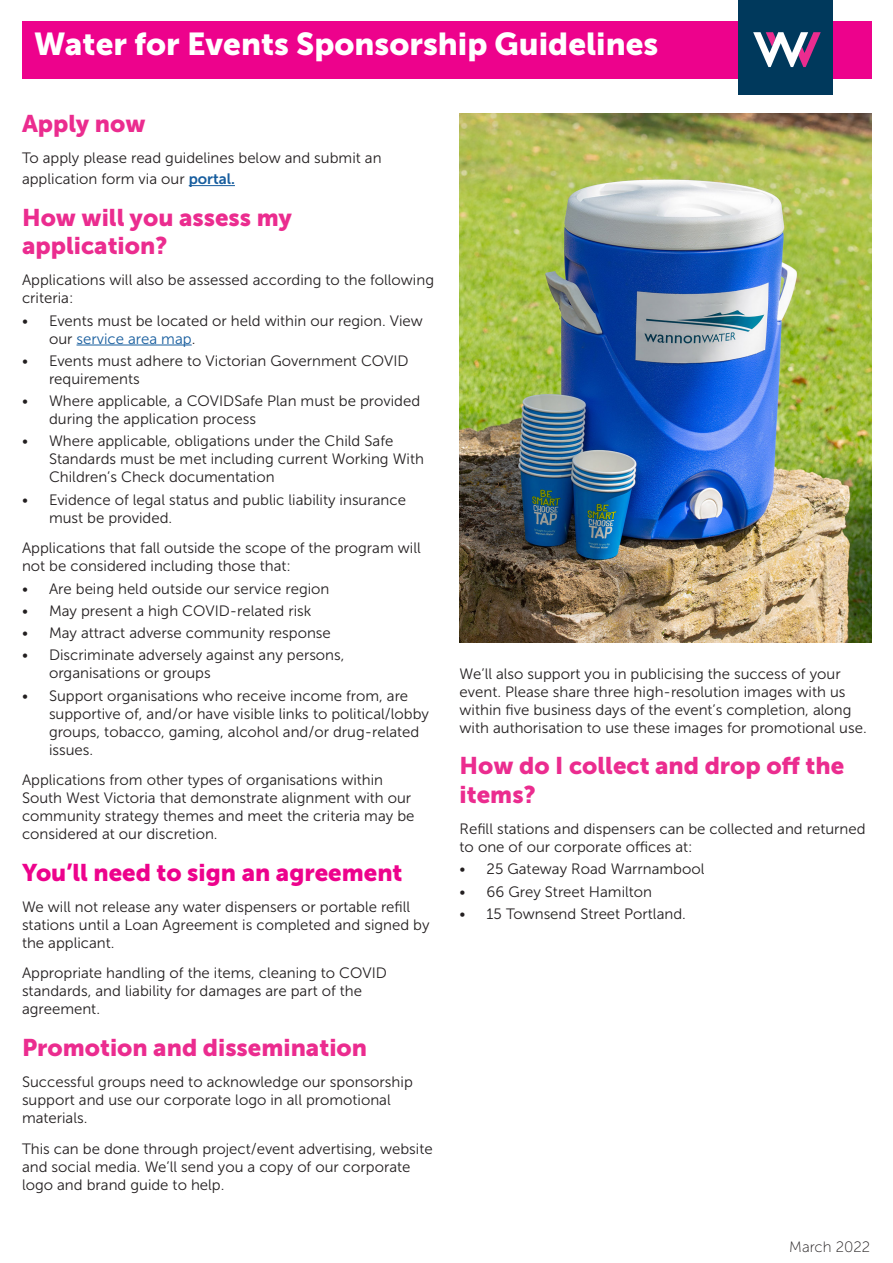
<style>
.page{position:relative;width:893px;height:1263px;background:#fff}
.page>*{position:absolute;margin:0;border:0;box-sizing:border-box;transform-origin:0 0}
.t1{font:31.5px "Museo Sans 900";color:#fff}
.Sub-heading{font:24px/28.8px "Museo Sans 900";color:#eb2c8f}
.Sub-heading-2{font:24px "Museo Sans 900";color:#ed028c}
.Sub-heading-3{font:15px/18px "Museo Sans 300";color:#231f20}
.t2{font:15px "Museo Sans 100";color:#231f20}
.s1{font-family:"Museo Sans 700";color:#175d9e}
.s2{color:#175d9e}
</style>
<div class="page">
<div style="left:22px;top:21px;width:850px;height:58px;background:#ed028c"></div>
<div style="left:738px;top:0;width:95px;height:94px;background:#00395c"></div>
<svg style="left:753px;top:32px;width:68px;height:35px"></svg>
<hr style="left:189px;top:185px;width:46px;height:1px;background:#175d9e">
<hr style="left:77px;top:345px;width:115px;height:1px;background:#175d9e">
<img style="left:460px;top:114px;width:412px;height:528px">
<p class="t1" style="left:34px;top:26px;width:626px">Water for Events Sponsorship Guidelines</p>
<p class="Sub-heading" style="left:22px;top:109px;width:125px">Apply now</p>
<p class="Sub-heading-3" style="left:22px;top:147px;width:361px;line-height:21.6px">To apply please read guidelines below and submit an application form via our <span class="s1">portal.</span></p>
<p class="Sub-heading" style="left:22px;top:203px;width:271px">How will you assess my application?</p>
<p class="Sub-heading-3" style="left:22px;top:271px;width:414px">Applications will also be assessed according to the following criteria:</p>
<p class="Sub-heading-3" style="left:49px;top:311px;width:375px;text-indent:-27px">• Events must be located or held within our region. View our <span class="s2">service area map</span>.</p>
<p class="Sub-heading-3" style="left:49px;top:352px;width:361px;text-indent:-27px">• Events must adhere to Victorian Government COVID requirements</p>
<p class="Sub-heading-3" style="left:49px;top:392px;width:373px;text-indent:-27px">• Where applicable, a COVIDSafe Plan must be provided during the application process</p>
<p class="Sub-heading-3" style="left:49px;top:432px;width:376px;text-indent:-27px">• Where applicable, obligations under the Child Safe<br>Standards must be met including current Working With<br>Children’s Check documentation</p>
<p class="Sub-heading-3" style="left:49px;top:490px;width:358px;text-indent:-27px">• Evidence of legal status and public liability insurance must be provided.</p>
<p class="Sub-heading-3" style="left:22px;top:539px;width:400px">Applications that fall outside the scope of the program will not be considered including those that:</p>
<p class="Sub-heading-3" style="left:22px;top:579px;width:309px">• Are being held outside our service region</p>
<p class="Sub-heading-3" style="left:22px;top:602px;width:291px">• May present a high COVID-related risk</p>
<p class="Sub-heading-3" style="left:22px;top:624px;width:310px">• May attract adverse community response</p>
<p class="Sub-heading-3" style="left:49px;top:646px;width:297px;text-indent:-27px">• Discriminate adversely against any persons, organisations or groups</p>
<p class="Sub-heading-3" style="left:49px;top:686px;width:382px;text-indent:-27px">• Support organisations who receive income from, are supportive of, and/or have visible links to political/lobby groups, tobacco, gaming, alcohol and/or drug-related issues.</p>
<p class="Sub-heading-3" style="left:22px;top:771px;width:394px">Applications from other types of organisations within South West Victoria that demonstrate alignment with our community strategy themes and meet the criteria may be considered at our discretion.</p>
<p class="Sub-heading-2" style="left:22px;top:859px;width:382px">You’ll need to sign an agreement</p>
<p class="Sub-heading-3" style="left:22px;top:898px;width:409px">We will not release any water dispensers or portable refill stations until a Loan Agreement is completed and signed by the applicant.</p>
<p class="Sub-heading-3" style="left:22px;top:964px;width:366px">Appropriate handling of the items, cleaning to COVID standards, and liability for damages are part of the agreement.</p>
<p class="Sub-heading" style="left:22px;top:1033px;width:347px">Promotion and dissemination</p>
<p class="Sub-heading-3" style="left:22px;top:1073px;width:392px">Successful groups need to acknowledge our sponsorship support and use our corporate logo in all promotional materials.</p>
<p class="Sub-heading-3" style="left:22px;top:1139px;width:412px">This can be done through project/event advertising, website and social media. We’ll send you a copy of our corporate logo and brand guide to help.</p>
<p class="Sub-heading-3" style="left:460px;top:665px;width:409px">We’ll also support you in publicising the success of your event. Please share three high-resolution images with us within five business days of the event’s completion, along with authorisation to use these images for promotional use.</p>
<p class="Sub-heading" style="left:460px;top:751px;width:386px">How do I collect and drop off the items?</p>
<p class="Sub-heading-3" style="left:460px;top:820px;width:407px">Refill stations and dispensers can be collected and returned to one of our corporate offices at:</p>
<p class="Sub-heading-3" style="left:460px;top:860px;width:246px">• 25 Gateway Road Warrnambool</p>
<p class="Sub-heading-3" style="left:460px;top:882px;width:194px">• 66 Grey Street Hamilton</p>
<p class="Sub-heading-3" style="left:460px;top:905px;width:228px">• 15 Townsend Street Portland.</p>
<p class="t2" style="left:789px;top:1239px;width:82px">March 2022</p>
</div>
